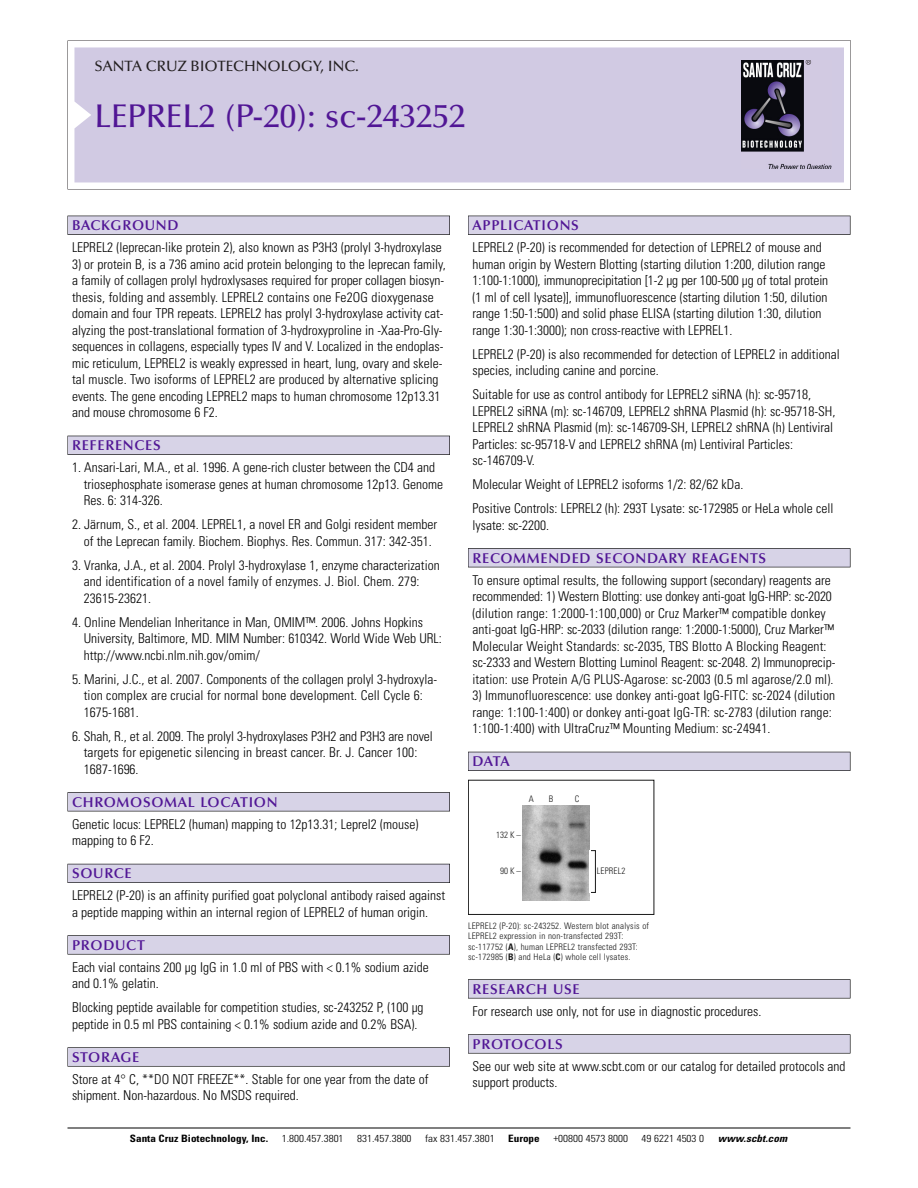
<style>
.page{position:relative;width:918px;height:1188px;background:#fff}
.page>*{position:absolute;margin:0;border:0;box-sizing:border-box;transform-origin:0 0}
.t1{font:500 33px "Optima";color:#511695}
.t2{font:500 15px "Optima";color:#231f20}
.t3{font:600 14.25px "Optima";letter-spacing:.05em;color:#511695}
.t4{font:300 condensed 13.5px/16.5px "Univers";color:#000}
.t5{font:300 condensed 10.2px "Univers";color:#000;scale:1.1 1}
.t6{font:700 condensed 10.2px "Univers";color:#000;scale:1.1 1}
.t7{font:italic 700 condensed 10.2px "Univers";letter-spacing:.005em;color:#000;scale:1.1 1}
.t8{font:9px/10.5px "Univers Condensed Light+KYRIVC";letter-spacing:.025em;color:#191919}
.s1{font-family:"Univers Condensed Bold+EHVOVS"}
</style>
<div class="page">
<svg style="left:68px;top:40px;width:783px;height:149px"></svg>
<div style="left:74px;top:47px;width:770px;height:135px;background:#d1cae3"></div>
<img style="left:741px;top:60px;width:90px;height:108px">
<div style="left:68px;top:216px;width:382px;height:19px;background:#525155"></div>
<div style="left:68px;top:216px;width:381px;height:18px;background:#d7d3e7"></div>
<div style="left:68px;top:436px;width:382px;height:19px;background:#515055"></div>
<div style="left:68px;top:436px;width:381px;height:18px;background:#d7d3e7"></div>
<div style="left:68px;top:792px;width:382px;height:19px;background:#545357"></div>
<div style="left:68px;top:793px;width:381px;height:18px;background:#d7d3e7"></div>
<div style="left:68px;top:864px;width:382px;height:19px;background:#54535a"></div>
<div style="left:68px;top:864px;width:381px;height:18px;background:#d7d3e7"></div>
<svg style="left:68px;top:935px;width:382px;height:20px"></svg>
<div style="left:68px;top:936px;width:381px;height:18px;background:#d7d3e7"></div>
<div style="left:68px;top:1047px;width:382px;height:20px;background:#626263"></div>
<div style="left:68px;top:1048px;width:381px;height:18px;background:#d7d3e7"></div>
<div style="left:468px;top:216px;width:382px;height:19px;background:#525155"></div>
<div style="left:468px;top:216px;width:382px;height:18px;background:#d7d3e7"></div>
<div style="left:468px;top:548px;width:382px;height:19px;background:#525155"></div>
<div style="left:468px;top:549px;width:382px;height:18px;background:#d7d3e7"></div>
<div style="left:468px;top:752px;width:382px;height:19px;background:#525158"></div>
<div style="left:468px;top:752px;width:382px;height:18px;background:#d7d3e7"></div>
<div style="left:468px;top:979px;width:382px;height:19px;background:#575759"></div>
<div style="left:468px;top:980px;width:382px;height:18px;background:#d7d3e7"></div>
<svg style="left:468px;top:1034px;width:382px;height:20px"></svg>
<div style="left:468px;top:1035px;width:382px;height:18px;background:#d7d3e7"></div>
<hr style="left:68px;top:1128px;width:782px;height:1px;background:#000">
<div style="left:468px;top:780px;width:186px;height:135px;border:1px solid #191919"></div>
<img style="left:522px;top:805px;width:67px;height:95px">
<div style="left:591px;top:851px;width:5px;height:42px;border:1px solid #191919"></div>
<p class="t2" style="left:94px;top:61px;width:266px">SANTA CRUZ BIOTECHNOLOGY, INC.</p>
<h1 class="t1" style="left:94px;top:103px;width:373px">LEPREL2 (P-20): sc-243252</h1>
<p class="t3" style="left:72px;top:219px;width:108px">BACKGROUND</p>
<p class="t4" style="left:72px;top:240px;width:371px">LEPREL2 (leprecan-like protein 2), also known as P3H3 (prolyl 3-hydroxylase</p>
<p class="t4" style="left:72px;top:257px;width:375px">3) or protein B, is a 736 amino acid protein belonging to the leprecan family, a family of collagen prolyl hydroxlysases required for proper collagen biosyn&shy;thesis, folding and assembly. LEPREL2 contains one Fe2OG dioxygenase domain and four TPR repeats. LEPREL2 has prolyl 3-hydroxylase activity cat&shy;alyzing the post-translational formation of 3-hydroxyproline in -Xaa-Pro-Gly&shy;sequences in collagens, especially types IV and V. Localized in the endoplas&shy;mic reticulum, LEPREL2 is weakly expressed in heart, lung, ovary and skele&shy;tal muscle. Two isoforms of LEPREL2 are produced by alternative splicing events. The gene encoding LEPREL2 maps to human chromosome 12p13.31 and mouse chromosome 6 F2.</p>
<p class="t3" style="left:72px;top:440px;width:90px">REFERENCES</p>
<p class="t4" style="left:84px;top:460px;width:361px;text-indent:-12px">1. Ansari-Lari, M.A., et al. 1996. A gene-rich cluster between the CD4 and triosephosphate isomerase genes at human chromosome 12p13. Genome<br>Res. 6: 314-326.</p>
<p class="t4" style="left:72px;top:517px;width:367px;text-align:center">2. Järnum, S., et al. 2004. LEPREL1, a novel ER and Golgi resident member of the Leprecan family. Biochem. Biophys. Res. Commun. 317: 342-351.</p>
<p class="t4" style="left:84px;top:558px;width:357px;text-indent:-12px">3. Vranka, J.A., et al. 2004. Prolyl 3-hydroxylase 1, enzyme characterization and identification of a novel family of enzymes. J. Biol. Chem. 279:<br>23615-23621.</p>
<p class="t4" style="left:84px;top:615px;width:360px;text-indent:-12px">4. Online Mendelian Inheritance in Man, OMIM™. 2006. Johns Hopkins<br>University, Baltimore, MD. MIM Number: 610342. World Wide Web URL: http://www.ncbi.nlm.nih.gov/omim/</p>
<p class="t4" style="left:84px;top:672px;width:355px;text-indent:-12px">5. Marini, J.C., et al. 2007. Components of the collagen prolyl 3-hydroxyla&shy;tion complex are crucial for normal bone development. Cell Cycle 6:<br>1675-1681.</p>
<p class="t4" style="left:84px;top:729px;width:351px;text-indent:-12px">6. Shah, R., et al. 2009. The prolyl 3-hydroxylases P3H2 and P3H3 are novel targets for epigenetic silencing in breast cancer. Br. J. Cancer 100:<br>1687-1696.</p>
<p class="t3" style="left:72px;top:796px;width:207px">CHROMOSOMAL LOCATION</p>
<p class="t4" style="left:72px;top:817px;width:348px">Genetic locus: LEPREL2 (human) mapping to 12p13.31; Leprel2 (mouse) mapping to 6 F2.</p>
<p class="t3" style="left:72px;top:868px;width:61px">SOURCE</p>
<p class="t4" style="left:72px;top:888px;width:375px">LEPREL2 (P-20) is an affinity purified goat polyclonal antibody raised against a peptide mapping within an internal region of LEPREL2 of human origin.</p>
<p class="t3" style="left:72px;top:939px;width:74px">PRODUCT</p>
<p class="t4" style="left:72px;top:960px;width:358px">Each vial contains 200 µg IgG in 1.0 ml of PBS with &lt; 0.1% sodium azide and 0.1% gelatin.</p>
<p class="t4" style="left:72px;top:1000px;width:353px">Blocking peptide available for competition studies, sc-243252 P, (100 µg peptide in 0.5 ml PBS containing &lt; 0.1% sodium azide and 0.2% BSA).</p>
<p class="t3" style="left:72px;top:1051px;width:69px">STORAGE</p>
<p class="t4" style="left:72px;top:1072px;width:358px">Store at 4° C, **DO NOT FREEZE**. Stable for one year from the date of shipment. Non-hazardous. No MSDS required.</p>
<p class="t3" style="left:473px;top:219px;width:108px">APPLICATIONS</p>
<p class="t4" style="left:473px;top:240px;width:357px">LEPREL2 (P-20) is recommended for detection of LEPREL2 of mouse and human origin by Western Blotting (starting dilution 1:200, dilution range 1:100-1:1000), immunoprecipitation [1-2 µg per 100-500 µg of total protein (1 ml of cell lysate)], immunofluorescence (starting dilution 1:50, dilution range 1:50-1:500) and solid phase ELISA (starting dilution 1:30, dilution range 1:30-1:3000); non cross-reactive with LEPREL1.</p>
<p class="t4" style="left:473px;top:347px;width:369px">LEPREL2 (P-20) is also recommended for detection of LEPREL2 in additional species, including canine and porcine.</p>
<p class="t4" style="left:473px;top:387px;width:364px">Suitable for use as control antibody for LEPREL2 siRNA (h): sc-95718, LEPREL2 siRNA (m): sc-146709, LEPREL2 shRNA Plasmid (h): sc-95718-SH, LEPREL2 shRNA Plasmid (m): sc-146709-SH, LEPREL2 shRNA (h) Lentiviral Particles: sc-95718-V and LEPREL2 shRNA (m) Lentiviral Particles: sc-146709-V.</p>
<p class="t4" style="left:473px;top:473px;width:362px;line-height:24px">Molecular Weight of LEPREL2 isoforms 1/2: 82/62 kDa.<br>Positive Controls: LEPREL2 (h): 293T Lysate: sc-172985 or HeLa whole cell</p>
<p class="t4" style="left:473px;top:518px;width:78px">lysate: sc-2200.</p>
<p class="t3" style="left:473px;top:552px;width:295px">RECOMMENDED SECONDARY REAGENTS</p>
<p class="t4" style="left:473px;top:573px;width:364px">To ensure optimal results, the following support (secondary) reagents are recommended: 1) Western Blotting: use donkey anti-goat IgG-HRP: sc-2020 (dilution range: 1:2000-1:100,000) or Cruz Marker™ compatible donkey anti-goat IgG-HRP: sc-2033 (dilution range: 1:2000-1:5000), Cruz Marker™ Molecular Weight Standards: sc-2035, TBS Blotto A Blocking Reagent: sc-2333 and Western Blotting Luminol Reagent: sc-2048. 2) Immunoprecip&shy;itation: use Protein A/G PLUS-Agarose: sc-2003 (0.5 ml agarose/2.0 ml).</p>
<p class="t4" style="left:473px;top:688px;width:364px">3) Immunofluorescence: use donkey anti-goat IgG-FITC: sc-2024 (dilution range: 1:100-1:400) or donkey anti-goat IgG-TR: sc-2783 (dilution range:<br>1:100-1:400) with UltraCruz™ Mounting Medium: sc-24941.</p>
<p class="t3" style="left:473px;top:756px;width:39px">DATA</p>
<p class="t8" style="left:529px;top:794px;width:7px">A</p>
<p class="t8" style="left:549px;top:794px;width:6px">B</p>
<p class="t8" style="left:575px;top:794px;width:6px">C</p>
<p class="t8" style="left:496px;top:830px;width:26px">132 K –</p>
<p class="t8" style="left:500px;top:866px;width:22px">90K–</p>
<p class="t8" style="left:597px;top:866px;width:30px">LEPREL2</p>
<p class="t8" style="left:468px;top:921px;width:183px">LEPREL2 (P-20): sc-243252. Western blot analysis of LEPREL2 expression in non-transfected 293T: sc-117752 (<span class="s1">A</span>), human LEPREL2 transfected 293T: sc-172985 (<span class="s1">B</span>) and HeLa (<span class="s1">C</span>) whole cell lysates.</p>
<p class="t3" style="left:473px;top:983px;width:109px">RESEARCH USE</p>
<p class="t4" style="left:473px;top:1004px;width:290px">For research use only, not for use in diagnostic procedures.</p>
<p class="t3" style="left:473px;top:1038px;width:92px">PROTOCOLS</p>
<p class="t4" style="left:473px;top:1059px;width:375px">See our web site at www.scbt.com or our catalog for detailed protocols and support products.</p>
<p class="t6" style="left:130px;top:1135px;width:127px">Santa Cruz Biotechnology, Inc.</p>
<p class="t5" style="left:282px;top:1135px;width:58px">1.800.457.3801</p>
<p class="t5" style="left:357px;top:1135px;width:51px">831.457.3800</p>
<p class="t5" style="left:425px;top:1135px;width:65px">fax 831.457.3801</p>
<p class="t6" style="left:508px;top:1135px;width:30px">Europe</p>
<p class="t5" style="left:553px;top:1135px;width:69px">+00800 4573 8000</p>
<p class="t5" style="left:642px;top:1135px;width:58px">49 6221 4503 0</p>
<p class="t7" style="left:718px;top:1135px;width:64px">www.scbt.com</p>
</div>
